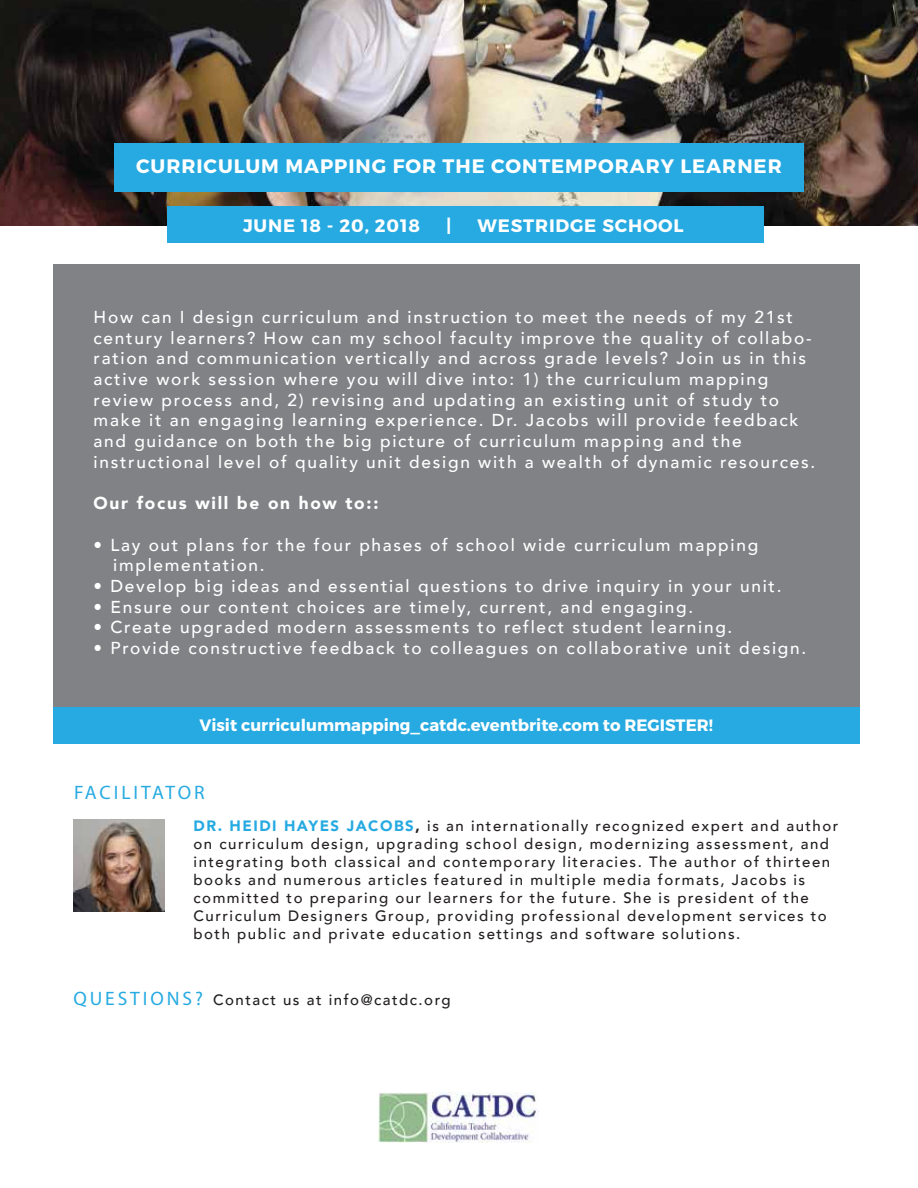
<style>
.page{position:relative;width:918px;height:1188px;background:#fff}
.page>*{position:absolute;margin:0;border:0;box-sizing:border-box;transform-origin:0 0}
.t1{font:700 19.5px "Montserrat";letter-spacing:.05em;color:#fff}
.t2{font:19.5px "Myriad Pro";letter-spacing:.14em;color:#27aae1}
.t3{font:700 18px "Montserrat";letter-spacing:.05em;color:#fff}
.t4{font:500 17.25px/20.7px "Avenir";letter-spacing:.1em;color:#fff}
.t5{font:900 17.25px "Avenir";letter-spacing:.1em;color:#fff}
.t6{font:700 16.5px "Montserrat";color:#fff}
.t7{font:500 15px/18px "Avenir";letter-spacing:.1em;color:#231f20}
.s1{font-weight:900;color:#27aae1}
.s2{font-weight:900}
.s3{font-family:"Myriad Pro";font-weight:400;font-size:19.5px;color:#27aae1}
</style>
<div class="page">
<img style="left:0;top:0;width:918px;height:226px">
<div style="left:53px;top:264px;width:807px;height:462px;background:#808285"></div>
<img style="left:378px;top:1092px;width:160px;height:50px">
<div style="left:53px;top:707px;width:807px;height:37px;background:#27aae1"></div>
<div style="left:167px;top:206px;width:596px;height:37px;background:#27aae1"></div>
<div style="left:114px;top:144px;width:690px;height:48px;background:#27aae1"></div>
<img style="left:73px;top:820px;width:92px;height:91px">
<p class="t1" style="left:136px;top:154px;width:647px">CURRICULUM MAPPING FOR THE CONTEMPORARY LEARNER</p>
<p class="t3" style="left:243px;top:215px;width:178px">JUNE 18 - 20, 2018</p>
<p class="t3" style="left:446px;top:215px;width:7px">|</p>
<p class="t3" style="left:478px;top:215px;width:208px">WESTRIDGE SCHOOL</p>
<p class="t4" style="left:94px;top:306px;width:723px">How can I design curriculum and instruction to meet the needs of my 21st century learners? How can my school faculty improve the quality of collabo&shy;ration and communication vertically and across grade levels? Join us in this active work session where you will dive into: 1) the curriculum mapping review process and, 2) revising and updating an existing unit of study to make it an engaging learning experience. Dr. Jacobs will provide feedback and guidance on both the big picture of curriculum mapping and the instructional level of quality unit design with a wealth of dynamic resources.</p>
<p class="t5" style="left:94px;top:488px;width:286px">Our focus will be on how to::</p>
<p class="t4" style="left:113px;top:533px;width:647px;text-indent:-20px">• Lay out plans for the four phases of school wide curriculum mapping implementation.</p>
<p class="t4" style="left:94px;top:575px;width:689px">• Develop big ideas and essential questions to drive inquiry in your unit.</p>
<p class="t4" style="left:94px;top:595px;width:601px">• Ensure our content choices are timely, current, and engaging.</p>
<p class="t4" style="left:94px;top:616px;width:640px">• Create upgraded modern assessments to reflect student learning.</p>
<p class="t4" style="left:94px;top:637px;width:714px">• Provide constructive feedback to colleagues on collaborative unit design.</p>
<p class="t6" style="left:199px;top:715px;width:515px">Visit curriculummapping_catdc.eventbrite.com to REGISTER!</p>
<p class="t2" style="left:74px;top:781px;width:132px">FACILITATOR</p>
<p class="t7" style="left:194px;top:816px;width:646px"><span class="s1">DR. HEIDI HAYES JACOBS</span><span class="s2">,</span> is an internationally recognized expert and author on curriculum design, upgrading school design, modernizing assessment, and integrating both classical and contemporary literacies. The author of thirteen books and numerous articles featured in multiple media formats, Jacobs is committed to preparing our learners for the future. She is president of the Curriculum Designers Group, providing professional development services to both public and private education settings and software solutions.</p>
<p class="t7" style="left:73px;top:990px;width:379px"><span class="s3">QUESTIONS?</span> Contact us at info@catdc.org</p>
</div>
